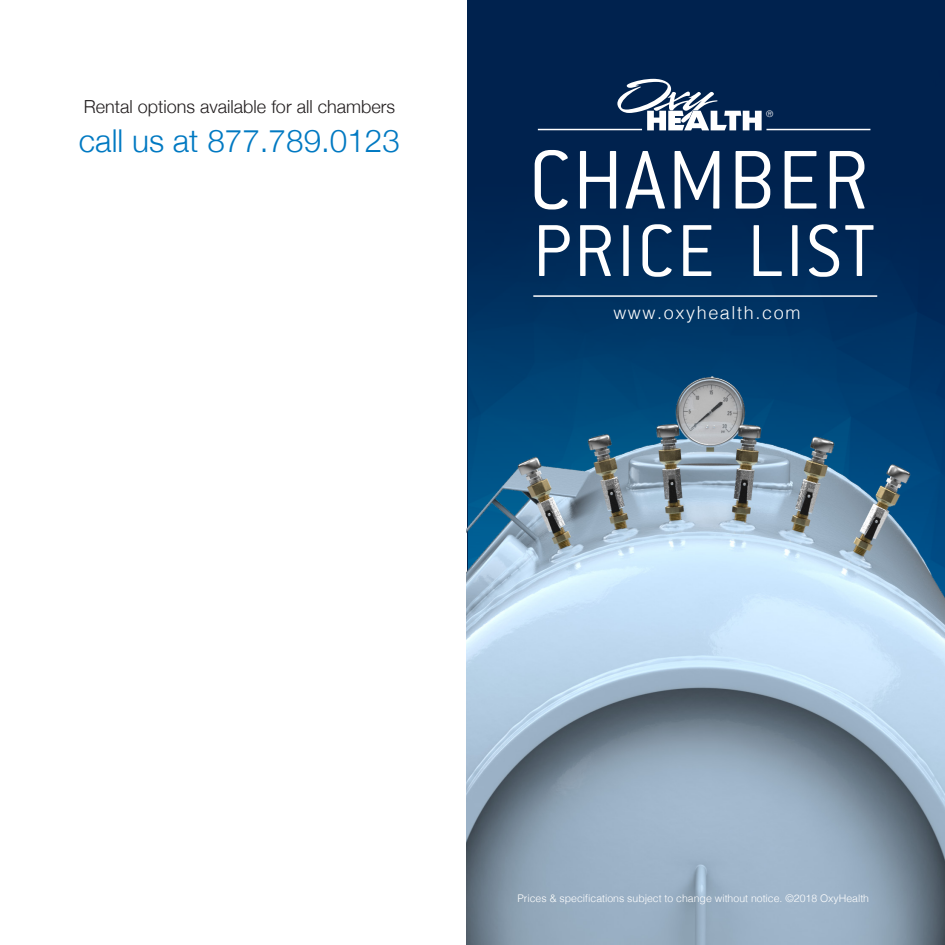
<style>
.page{position:relative;width:945px;height:945px;background:#fff}
.page>*{position:absolute;margin:0;border:0;box-sizing:border-box;transform-origin:0 0}
.t1{font:300 91.65px "Conduit ITC";letter-spacing:.015em;color:#fff}
.t2{font:300 80.85px "Conduit ITC";letter-spacing:.025em;color:#fff}
.t3{font:300 31.5px "Helvetica Neue";color:#0079c2}
.t4{font:300 18px "Helvetica Neue";color:#231f20}
.t5{font:300 18px "Helvetica";letter-spacing:.09em;color:#fff}
.t6{font:300 10.5px "Helvetica";color:#fff}
.t7{font:300 9px "Helvetica";color:#fff}
</style>
<div class="page">
<div style="left:468px;top:0;width:477px;height:945px;background:#00224e"></div>
<img style="left:468px;top:78px;width:477px;height:279px">
<svg style="left:617px;top:79px;width:145px;height:51px"></svg>
<hr style="left:538px;top:129px;width:104px;height:1px;background:#fff">
<hr style="left:766px;top:129px;width:104px;height:1px;background:#fff">
<hr style="left:533px;top:295px;width:344px;height:2px;background:#fff">
<img style="left:466px;top:357px;width:479px;height:588px">
<p class="t4" style="left:84px;top:92px;width:313px">Rental options available for all chambers</p>
<p class="t3" style="left:79px;top:115px;width:323px">call us at 877.789.0123</p>
<p class="t7" style="left:766px;top:106px;width:9px">®</p>
<p class="t1" style="left:529px;top:130px;width:342px">CHAMBER</p>
<p class="t2" style="left:532px;top:207px;width:344px">PRICE LIST</p>
<p class="t5" style="left:613px;top:297px;width:188px">www.oxyhealth.com</p>
<p class="t6" style="left:518px;top:890px;width:353px">Prices &amp; specifications subject to change without notice. ©2018 OxyHealth</p>
</div>
